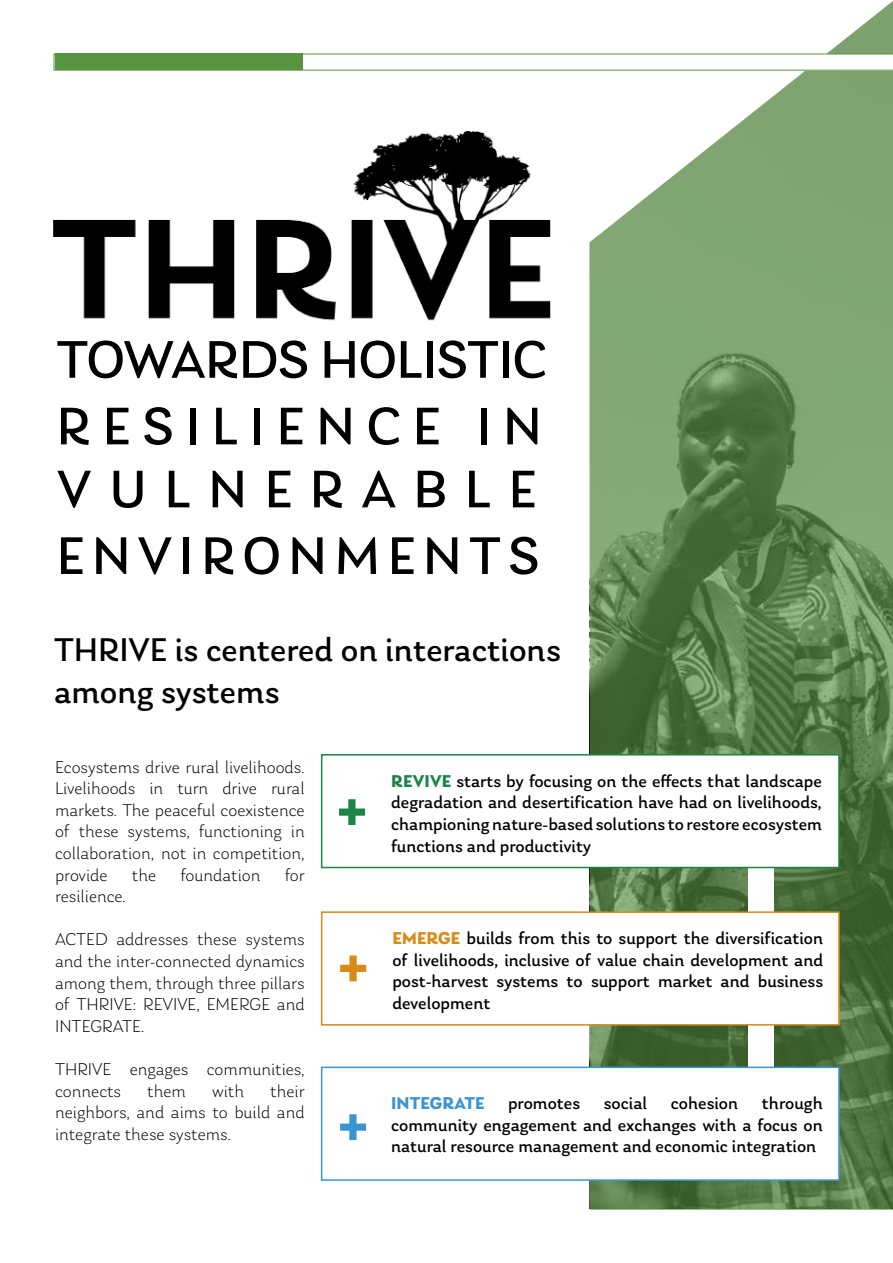
<style>
.page{position:relative;width:893px;height:1263px;background:#fff}
.page>*{position:absolute;margin:0;border:0;box-sizing:border-box;transform-origin:0 0}
.t1{font:700 57px "Laca";color:#1d8448}
.t2{font:700 57px "Laca";color:#d78a14}
.t3{font:700 57px "Laca";color:#3b95d2}
.t4{font:55.5px/65.4px "Laca";letter-spacing:.13em;color:#000}
.t5{font:34.5px/41.4px "Laca";color:#000}
.t6{font:300 18px/21.6px "Laca";color:#000;text-align:justify}
.t7{font:18px/21.6px "Laca";color:#000;text-align:justify}
.t8{font:18px/21.6px "Laca";color:#020203;text-align:justify}
.t9{font:700 18px "Laca";color:#3c94d1}
.s1{font-weight:700;color:#1d8448}
.s2{font-weight:700;color:#d78a14}
</style>
<div class="page">
<svg style="left:590px;top:264px;width:303px;height:946px;background:#628754"></svg>
<div style="left:748px;top:763px;width:26px;height:361px;background:#fff"></div>
<div style="left:321px;top:754px;width:519px;height:114px;background:#fff;border:2px solid #1d8448"></div>
<div style="left:321px;top:911px;width:519px;height:114px;background:#fff;border:2px solid #d78a14"></div>
<div style="left:321px;top:1066px;width:519px;height:115px;background:#fff;border:2px solid #3996d3"></div>
<svg style="left:353px;top:1px;width:540px;height:263px"></svg>
<div style="left:1px;top:97px;width:572px;height:493px;background:#fff"></div>
<img style="left:54px;top:132px;width:497px;height:189px">
<svg style="left:54px;top:54px;width:839px;height:17px"></svg>
<div style="left:55px;top:54px;width:247px;height:16px;background:#56943f"></div>
<h2 class="t4" style="left:56px;top:327px;width:492px">TOWARDS HOLISTIC<br>RESILIENCE IN<br>VULNERABLE<br>ENVIRONMENTS</h2>
<h3 class="t5" style="left:54px;top:629px;width:508px">THRIVE is centered on interactions among systems</h3>
<p class="t6" style="left:55px;top:756px;width:251px">Ecosystems drive rural livelihoods.<br>Livelihoods in turn drive rural markets. The peaceful coexistence of these systems, functioning in collaboration, not in competition, provide</p>
<p class="t6" style="left:132px;top:864px;width:26px">the</p>
<p class="t6" style="left:181px;top:864px;width:81px">foundation</p>
<p class="t6" style="left:285px;top:864px;width:21px">for</p>
<p class="t6" style="left:55px;top:886px;width:72px">resilience.</p>
<p class="t6" style="left:55px;top:929px;width:251px">ACTED addresses these systems and the inter-connected dynamics among them, through three pillars of THRIVE: REVIVE, EMERGE and INTEGRATE.</p>
<p class="t6" style="left:55px;top:1059px;width:251px">THRIVE engages communities, connects</p>
<p class="t6" style="left:55px;top:1080px;width:251px;text-indent:215px">their neighbors, and aims to build and integrate these systems.</p>
<p class="t6" style="left:147px;top:1080px;width:40px">them</p>
<p class="t6" style="left:212px;top:1080px;width:33px">with</p>
<h1 class="t1" style="left:337px;top:777px;width:31px">+</h1>
<p class="t7" style="left:391px;top:770px;width:432px"><span class="s1">REVIVE</span> starts by focusing on the effects that landscape degradation and desertification have had on livelihoods, championing nature-based solutions to restore ecosystem functions and productivity</p>
<h1 class="t2" style="left:338px;top:934px;width:31px">+</h1>
<p class="t7" style="left:392px;top:927px;width:432px"><span class="s2">EMERGE</span> builds from this to support the diversification of livelihoods, inclusive of value chain development and post-harvest systems to support market and business development</p>
<h1 class="t3" style="left:338px;top:1092px;width:31px">+</h1>
<p class="t8" style="left:391px;top:1092px;width:433px;text-indent:371px">through community engagement and exchanges with a focus on natural resource management and economic integration</p>
<p class="t9" style="left:391px;top:1092px;width:95px">INTEGRATE</p>
<p class="t8" style="left:508px;top:1092px;width:74px">promotes</p>
<p class="t8" style="left:604px;top:1092px;width:45px">social</p>
<p class="t8" style="left:671px;top:1092px;width:69px">cohesion</p>
</div>
